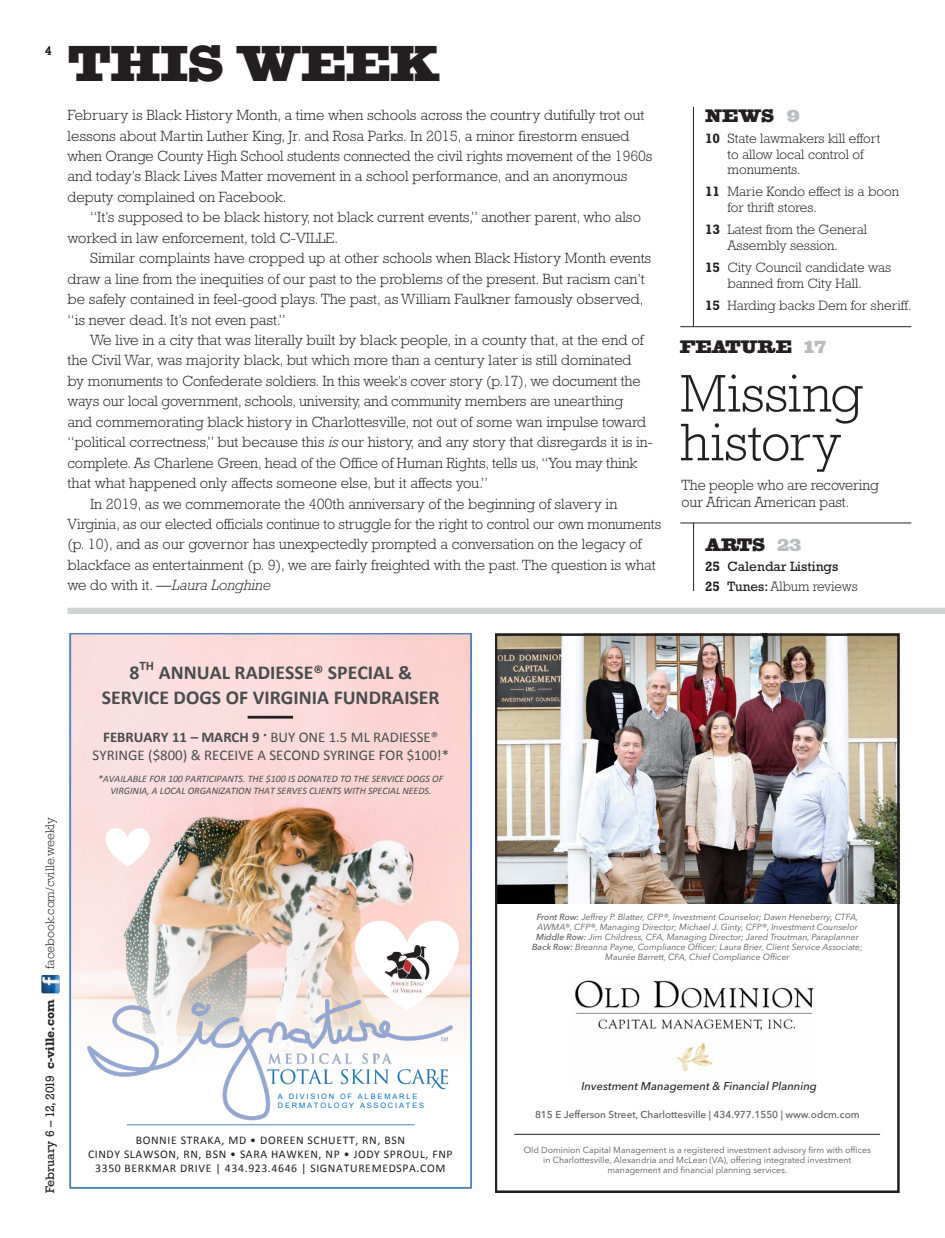
<style>
.page{position:relative;width:945px;height:1238px;background:#fff}
.page>*{position:absolute;margin:0;border:0;box-sizing:border-box;transform-origin:0 0}
.ToC_Feature_Head{font:300 53.75px/48.8px "Rockwell";color:#231f20}
.t1{font:48.75px "Spaghetti Western WBW";color:#231f20}
.t2{font:700 19.75px/24.2px "Calibri";color:#4b4c4d}
.TOC_Section_Head{font:17.5px "Spaghetti Western WBW";color:#231f20}
.RTF_Main{font:300 15px/20.4px "Rockwell";color:#231f20}
.TOC_text{font:300 15px/17.5px "Rockwell";letter-spacing:-.005em;color:#231f20}
.t3{font:14.88px/18.1px "Calibri";color:#4b4c4d;text-align:center}
.TOC_text-2{font:300 13.75px/16.2px "Rockwell";color:#231f20}
.TOC_text-3{font:13.75px "Rockwell";color:#231f20}
.t4{font:700 13.12px "Calibri";color:#4b4c4d}
.t5{font:12.5px "Rockwell";letter-spacing:-.015em;color:#231f20}
.t6{font:300 12.5px "Rockwell";color:#231f20}
.t7{font:11.75px/14.4px "Calibri";letter-spacing:.05em;color:#231f20;text-align:center}
.t8{font:italic 500 11.25px "Avenir Next LT Pro";color:#231f20}
.t9{font:italic 10px/12px "Calibri";color:#4b4c4d;text-align:center}
.t10{font:500 10px "Avenir Next LT Pro";color:#57585a}
.t11{font:italic 8.75px/10px "Avenir Next LT Pro";color:#57585a;text-align:center}
.t12{font:8.75px/10px "Avenir Next LT Pro";color:#57585a;text-align:center}
.t13{font:7.38px/8.8px "Arial";letter-spacing:.25em;color:#0070c0}
.s1{font-style:italic}
.s2{color:#bcbdc0}
.s3{font-weight:700}
.s4{font-weight:400}
.s5{font-weight:500}
</style>
<div class="page">
<img style="left:41px;top:975px;width:19px;height:18px">
<div style="left:68px;top:608px;width:877px;height:6px;background:#d1d2d4"></div>
<hr style="left:693px;top:107px;width:1px;height:219px;background:#231f20">
<hr style="left:693px;top:523px;width:1px;height:68px;background:#231f20">
<hr style="left:680px;top:326px;width:231px;height:1px;background:#231f20">
<hr style="left:680px;top:522px;width:231px;height:1px;background:#231f20">
<img style="left:498px;top:636px;width:399px;height:267px">
<img style="left:575px;top:980px;width:239px;height:92px">
<hr style="left:514px;top:1134px;width:366px;height:1px;background:#231f20">
<div style="left:495px;top:633px;width:405px;height:559px;border:2px solid #231f20"></div>
<svg style="left:69px;top:633px;width:403px;height:555px"></svg>
<img style="left:83px;top:993px;width:375px;height:131px">
<hr style="left:127px;top:1124px;width:288px;height:1px;background:#4f81bd">
<hr style="left:248px;top:716px;width:45px;height:2px;background:#231f20">
<svg style="left:302px;top:889px;width:170px;height:121px"></svg>
<img style="left:384px;top:945px;width:45px;height:49px">
<svg style="left:83px;top:814px;width:90px;height:52px"></svg>
<p class="t5" style="left:45px;top:43px;width:8px">4</p>
<p class="t1" style="left:68px;top:33px;width:373px">THIS WEEK</p>
<p class="RTF_Main" style="left:68px;top:105px;width:586px">February is Black History Month, a time when schools across the country dutifully trot out lessons about Martin Luther King, Jr. and Rosa Parks. In 2015, a minor firestorm ensued when Orange County High School students connected the civil rights movement of the 1960s and today’s Black Lives Matter movement in a school performance, and an anonymous deputy complained on Facebook.</p>
<p class="RTF_Main" style="left:68px;top:207px;width:575px;text-indent:22px">“It’s supposed to be black history, not black current events,” another parent, who also worked in law enforcement, told C-VILLE.</p>
<p class="RTF_Main" style="left:68px;top:248px;width:585px;text-indent:22px">Similar complaints have cropped up at other schools when Black History Month events draw a line from the inequities of our past to the problems of the present. But racism can’t be safely contained in feel-good plays. The past, as William Faulkner famously observed, “is never dead. It’s not even past.”</p>
<p class="RTF_Main" style="left:67px;top:330px;width:587px;text-indent:23px">We live in a city that was literally built by black people, in a county that, at the end of the Civil War, was majority black, but which more than a century later is still dominated<br>by monuments to Confederate soldiers. In this week’s cover story (p.17), we document the ways our local government, schools, university, and community members are unearthing<br>and commemorating black history in Charlottesville, not out of some wan impulse toward “political correctness,” but because this <span class="s1">is</span> our history, and any story that disregards it is in&shy;complete. As Charlene Green, head of the Office of Human Rights, tells us, “You may think that what happened only affects someone else, but it affects you.”</p>
<p class="RTF_Main" style="left:68px;top:493px;width:595px;text-indent:22px">In 2019, as we commemorate the 400th anniversary of the beginning of slavery in Virginia, as our elected officials continue to struggle for the right to control our own monuments (p. 10), and as our governor has unexpectedly prompted a conversation on the legacy of blackface as entertainment (p. 9), we are fairly freighted with the past. The question is what we do with it. —<span class="s1">Laura Longhine</span></p>
<p class="TOC_Section_Head" style="left:705px;top:105px;width:96px">NEWS <span class="s2">9</span></p>
<p class="TOC_text-2" style="left:727px;top:131px;width:154px;line-height:15.6px;text-indent:-22px"><span class="s3">10</span> State lawmakers kill effort to allow local control of monuments.</p>
<p class="TOC_text-2" style="left:727px;top:183px;width:173px;text-indent:-22px"><span class="s3">11</span> Marie Kondo effect is a boon for thrift stores.</p>
<p class="TOC_text-2" style="left:705px;top:221px;width:164px;text-align:center"><span class="s3">13</span> Latest from the General<br>Assembly session.</p>
<p class="TOC_text-2" style="left:705px;top:259px;width:188px;text-align:center"><span class="s3">15</span> City Council candidate was banned from City Hall.</p>
<p class="TOC_text-2" style="left:705px;top:297px;width:208px"><span class="s3">15</span> Harding backs Dem for sheriff.</p>
<p class="TOC_Section_Head" style="left:680px;top:336px;width:147px">FEATURE <span class="s2">17</span></p>
<p class="ToC_Feature_Head" style="left:680px;top:369px;width:183px">Missing history</p>
<p class="TOC_text" style="left:682px;top:476px;width:199px">The people who are recovering our African American past.</p>
<p class="TOC_Section_Head" style="left:705px;top:533px;width:98px">ARTS <span class="s2">23</span></p>
<p class="TOC_text-3" style="left:705px;top:558px;width:135px"><span class="s3">25</span> Calendar Listings</p>
<p class="TOC_text-2" style="left:705px;top:578px;width:154px"><span class="s3">25</span> <span class="s4">Tunes:</span> Album reviews</p>
<p class="t4" style="left:139px;top:657px;width:16px">TH</p>
<p class="t2" style="left:102px;top:660px;width:339px;text-indent:57px">ANNUAL RADIESSE® SPECIAL &amp;<br>SERVICE DOGS OF VIRGINIA FUNDRAISER</p>
<p class="t2" style="left:130px;top:660px;width:12px">8</p>
<p class="t3" style="left:93px;top:727px;width:358px"><span class="s3">FEBRUARY 11 – MARCH 9 ·</span> BUY ONE 1.5 ML RADIESSE®<br>SYRINGE ($800) &amp; RECEIVE A SECOND SYRINGE FOR $100!*</p>
<p class="t9" style="left:98px;top:772px;width:347px">*AVAILABLE FOR 100 PARTICIPANTS. THE $100 IS DONATED TO THE SERVICE DOGS OF<br>VIRGINIA, A LOCAL ORGANIZATION THAT SERVES CLIENTS WITH SPECIAL NEEDS.</p>
<p class="t6" style="left:43px;top:968px;width:153px;rotate:-90deg">facebook.com/cville.weekly</p>
<p class="t5" style="left:43px;top:1192px;width:195px;rotate:-90deg">February 6 – 12, 2019 <span class="s3">c-ville.com</span></p>
<p class="t13" style="left:278px;top:1092px;width:148px">A DIVISION OF ALBEMARLE<br>DERMATOLOGY ASSOCIATES</p>
<p class="t7" style="left:88px;top:1132px;width:366px">BONNIE STRAKA, MD • DOREEN SCHUETT, RN, BSN<br>CINDY SLAWSON, RN, BSN • SARA HAWKEN, NP • JODY SPROUL, FNP<br>3350 BERKMAR DRIVE | 434.923.4646 | SIGNATUREMEDSPA.COM</p>
<p class="t11" style="left:532px;top:911px;width:332px"><span class="s5">Front Row:</span> Jeffrey P. Blatter, CFP®, Investment Counselor; Dawn Heneberry, CTFA, AWMA®, CFP®, Managing Director; Michael J. Ginty, CFP®, Investment Counselor <span class="s5">Middle Row:</span> Jim Childress, CFA, Managing Director; Jared Troutman, Paraplanner <span class="s5">Back Row:</span> Breanna Payne, Compliance Officer; Laura Brier, Client Service Associate; Maurée Barrett, CFA, Chief Compliance Officer</p>
<p class="t8" style="left:582px;top:1078px;width:237px">Investment Management &amp; Financial Planning</p>
<p class="t10" style="left:535px;top:1108px;width:326px">815 E Jefferson Street, Charlottesville | 434.977.1550 | www.odcm.com</p>
<p class="t12" style="left:524px;top:1144px;width:349px">Old Dominion Capital Management is a registered investment advisory firm with offices in Charlottesville, Alexandria and McLean (VA), offering integrated investment management and financial planning services.</p>
</div>
